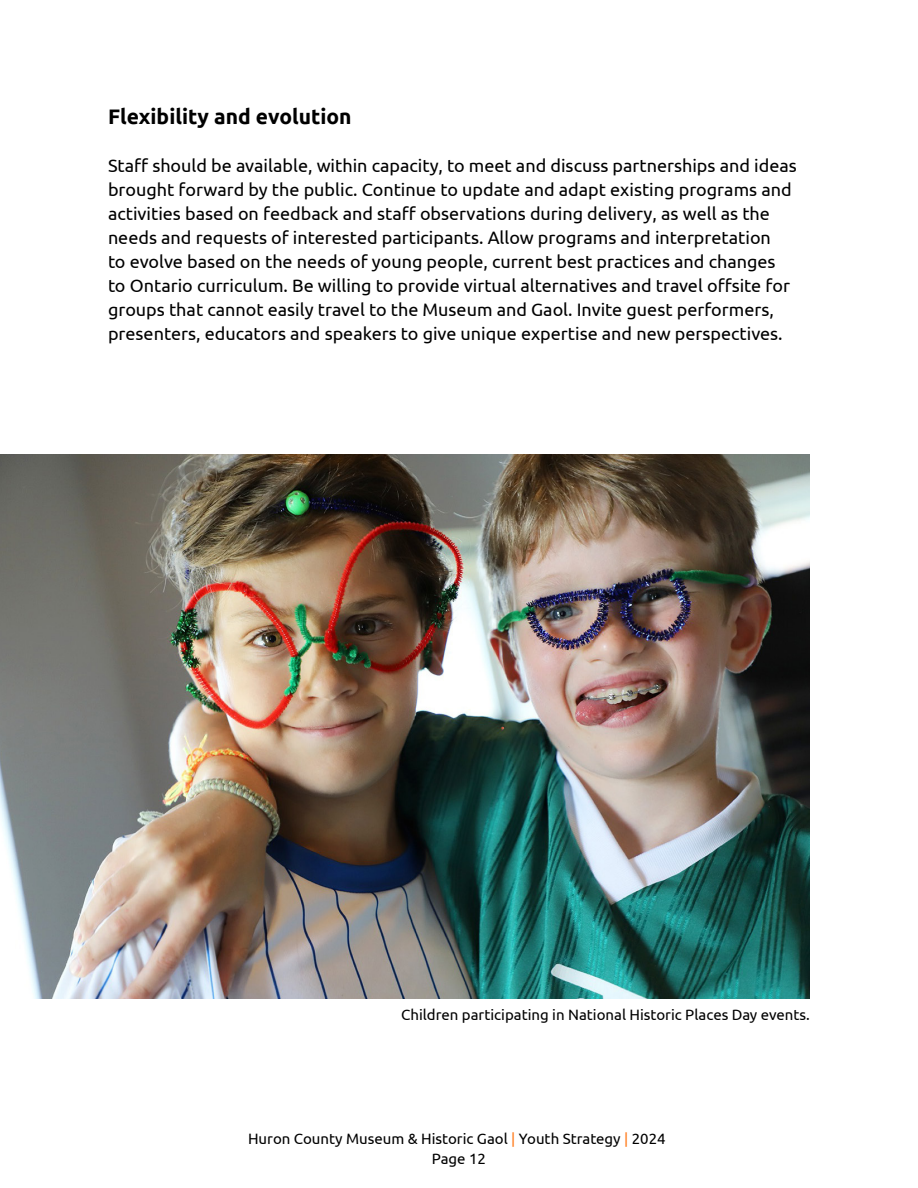
<style>
.page{position:relative;width:918px;height:1188px;background:#fff}
.page>*{position:absolute;margin:0;border:0;box-sizing:border-box;transform-origin:0 0}
.Heading_03{font:700 21px "Ubuntu";color:#000}
.Body{font:18px/24px "Ubuntu";color:#000}
.t1{font:15px "Ubuntu";color:#000}
.s1{color:#ff7c1c}
</style>
<div class="page">
<img style="left:0;top:455px;width:810px;height:544px">
<p class="Heading_03" style="left:108px;top:104px;width:245px">Flexibility and evolution</p>
<p class="Body" style="left:108px;top:153px;width:690px">Staff should be available, within capacity, to meet and discuss partnerships and ideas brought forward by the public. Continue to update and adapt existing programs and activities based on feedback and staff observations during delivery, as well as the needs and requests of interested participants. Allow programs and interpretation<br>to evolve based on the needs of young people, current best practices and changes to Ontario curriculum. Be willing to provide virtual alternatives and travel offsite for groups that cannot easily travel to the Museum and Gaol. Invite guest performers, presenters, educators and speakers to give unique expertise and new perspectives.</p>
<p class="t1" style="left:401px;top:1006px;width:410px">Children participating in National Historic Places Day events.</p>
<p class="t1" style="left:248px;top:1130px;width:419px">Huron County Museum &amp; Historic Gaol <span class="s1">|</span> Youth Strategy <span class="s1">|</span> 2024</p>
<p class="t1" style="left:432px;top:1150px;width:56px">Page 12</p>
</div>
